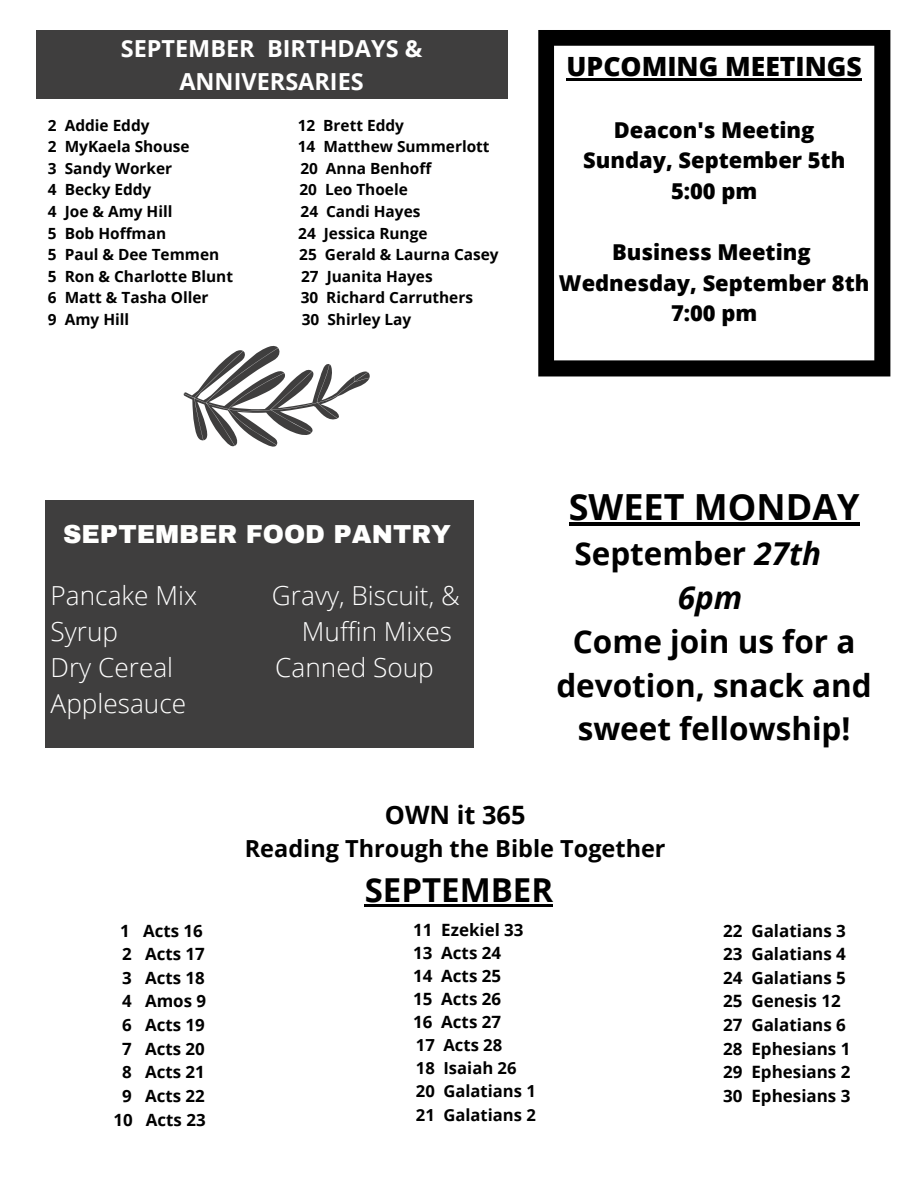
<style>
.page{position:relative;width:918px;height:1188px;background:#fff}
.page>*{position:absolute;margin:0;border:0;box-sizing:border-box;transform-origin:0 0}
.t1{font:700 36px "Open Sans";color:#000}
.t2{font:700 33px "Open Sans";color:#000}
.t3{font:700 31.5px/43.8px "Open Sans";color:#000;text-align:center}
.t4{font:italic 700 31.5px "Open Sans";color:#000}
.t5{font:800 26.55px "Open Sans";color:#000}
.t6{font:300 26.25px "Open Sans";color:#fff}
.t7{font:300 26.25px "Open Sans";color:#fffffe}
.t8{font:900 25.5px "Archivo";color:#fffffe}
.t9{font:700 25.35px "Open Sans";color:#000}
.t10{font:700 23.55px "Open Sans";color:#000}
.t11{font:700 23.4px/32.2px "Open Sans";color:#fff;text-align:center}
.t12{font:800 21.9px "Open Sans";color:#000}
.t13{font:700 16.95px "Open Sans";color:#000}
.t14{font:700 16.65px "Open Sans";color:#000}
.t15{font:700 15.45px "Open Sans";color:#000}
.s1{font-style:italic}
</style>
<div class="page">
<div style="left:36px;top:30px;width:471px;height:69px;background:#3f3e3e"></div>
<div style="left:45px;top:500px;width:429px;height:247px;background:#3f3e3e"></div>
<svg style="left:538px;top:30px;width:352px;height:346px"></svg>
<svg style="left:183px;top:345px;width:187px;height:102px"></svg>
<hr style="left:567px;top:78px;width:295px;height:2px;background:#000">
<hr style="left:365px;top:904px;width:188px;height:2px;background:#000">
<hr style="left:569px;top:522px;width:291px;height:4px;background:#000">
<p class="t11" style="left:121px;top:32px;width:303px">SEPTEMBER BIRTHDAYS &amp;<br>ANNIVERSARIES</p>
<p class="t15" style="left:48px;top:114px;width:103px">2 Addie Eddy</p>
<p class="t15" style="left:298px;top:114px;width:108px">12 Brett Eddy</p>
<p class="t15" style="left:48px;top:136px;width:143px">2 MyKaela Shouse</p>
<p class="t15" style="left:298px;top:136px;width:193px">14 Matthew Summerlott</p>
<p class="t15" style="left:48px;top:157px;width:126px">3 Sandy Worker</p>
<p class="t15" style="left:300px;top:157px;width:132px">20 Anna Benhoff</p>
<p class="t15" style="left:48px;top:179px;width:105px">4 Becky Eddy</p>
<p class="t15" style="left:299px;top:179px;width:110px">20 Leo Thoele</p>
<p class="t15" style="left:48px;top:200px;width:126px">4 Joe &amp; Amy Hill</p>
<p class="t15" style="left:301px;top:200px;width:121px">24 Candi Hayes</p>
<p class="t15" style="left:48px;top:222px;width:120px">5 Bob Hoffman</p>
<p class="t15" style="left:298px;top:222px;width:131px">24 Jessica Runge</p>
<p class="t15" style="left:48px;top:244px;width:173px">5 Paul &amp; Dee Temmen</p>
<p class="t15" style="left:299px;top:244px;width:201px">25 Gerald &amp; Laurna Casey</p>
<p class="t15" style="left:48px;top:265px;width:187px">5 Ron &amp; Charlotte Blunt</p>
<p class="t15" style="left:301px;top:265px;width:133px">27 Juanita Hayes</p>
<p class="t15" style="left:48px;top:287px;width:162px">6 Matt &amp; Tasha Oller</p>
<p class="t15" style="left:301px;top:287px;width:174px">30 Richard Carruthers</p>
<p class="t15" style="left:48px;top:308px;width:83px">9 Amy Hill</p>
<p class="t15" style="left:302px;top:308px;width:111px">30 Shirley Lay</p>
<p class="t5" style="left:567px;top:47px;width:297px">UPCOMING MEETINGS</p>
<p class="t12" style="left:614px;top:115px;width:202px">Deacon's Meeting</p>
<p class="t12" style="left:583px;top:145px;width:264px">Sunday, September 5th</p>
<p class="t12" style="left:671px;top:176px;width:88px">5:00 pm</p>
<p class="t12" style="left:612px;top:237px;width:200px">Business Meeting</p>
<p class="t12" style="left:559px;top:267px;width:312px">Wednesday, September 8th</p>
<p class="t12" style="left:671px;top:298px;width:88px">7:00 pm</p>
<p class="t8" style="left:63px;top:521px;width:389px">SEPTEMBER FOOD PANTRY</p>
<p class="t6" style="left:51px;top:577px;width:148px">Pancake Mix</p>
<p class="t6" style="left:272px;top:577px;width:189px">Gravy, Biscuit, &amp;</p>
<p class="t6" style="left:51px;top:613px;width:69px">Syrup</p>
<p class="t6" style="left:302px;top:613px;width:152px">Muffin Mixes</p>
<p class="t6" style="left:51px;top:649px;width:124px">Dry Cereal</p>
<p class="t6" style="left:275px;top:649px;width:160px">Canned Soup</p>
<p class="t7" style="left:51px;top:685px;width:137px">Applesauce</p>
<p class="t1" style="left:569px;top:482px;width:292px">SWEET MONDAY</p>
<p class="t3" style="left:574px;top:531px;width:248px">September <span class="s1">27th</span></p>
<p class="t4" style="left:678px;top:575px;width:66px">6pm</p>
<p class="t3" style="left:556px;top:619px;width:317px">Come join us for a devotion, snack and sweet fellowship!</p>
<p class="t9" style="left:385px;top:797px;width:142px">OWN it 365</p>
<p class="t10" style="left:245px;top:831px;width:422px">Reading Through the Bible Together</p>
<p class="t13" style="left:120px;top:918px;width:84px">1 Acts 16</p>
<p class="t13" style="left:122px;top:942px;width:84px">2 Acts 17</p>
<p class="t13" style="left:122px;top:966px;width:84px">3 Acts 18</p>
<p class="t13" style="left:122px;top:989px;width:85px">4 Amos 9</p>
<p class="t13" style="left:122px;top:1013px;width:84px">6 Acts 19</p>
<p class="t13" style="left:122px;top:1037px;width:84px">7 Acts 20</p>
<p class="t13" style="left:122px;top:1060px;width:84px">8 Acts 21</p>
<p class="t13" style="left:122px;top:1084px;width:84px">9 Acts 22</p>
<p class="t13" style="left:114px;top:1107px;width:94px">10 Acts 23</p>
<p class="t2" style="left:365px;top:867px;width:190px">SEPTEMBER</p>
<p class="t13" style="left:413px;top:918px;width:112px">11 Ezekiel 33</p>
<p class="t13" style="left:413px;top:941px;width:90px">13 Acts 24</p>
<p class="t13" style="left:413px;top:964px;width:90px">14 Acts 25</p>
<p class="t13" style="left:413px;top:987px;width:90px">15 Acts 26</p>
<p class="t13" style="left:413px;top:1010px;width:90px">16 Acts 27</p>
<p class="t14" style="left:416px;top:1034px;width:88px">17 Acts 28</p>
<p class="t14" style="left:416px;top:1057px;width:102px">18 Isaiah 26</p>
<p class="t14" style="left:416px;top:1080px;width:122px">20 Galatians 1</p>
<p class="t14" style="left:416px;top:1103px;width:122px">21 Galatians 2</p>
<p class="t13" style="left:723px;top:918px;width:124px">22 Galatians 3</p>
<p class="t13" style="left:723px;top:942px;width:124px">23 Galatians 4</p>
<p class="t13" style="left:723px;top:966px;width:124px">24 Galatians 5</p>
<p class="t13" style="left:723px;top:989px;width:119px">25 Genesis 12</p>
<p class="t13" style="left:723px;top:1013px;width:124px">27 Galatians 6</p>
<p class="t13" style="left:723px;top:1037px;width:129px">28 Ephesians 1</p>
<p class="t13" style="left:723px;top:1060px;width:129px">29 Ephesians 2</p>
<p class="t13" style="left:723px;top:1084px;width:129px">30 Ephesians 3</p>
</div>
